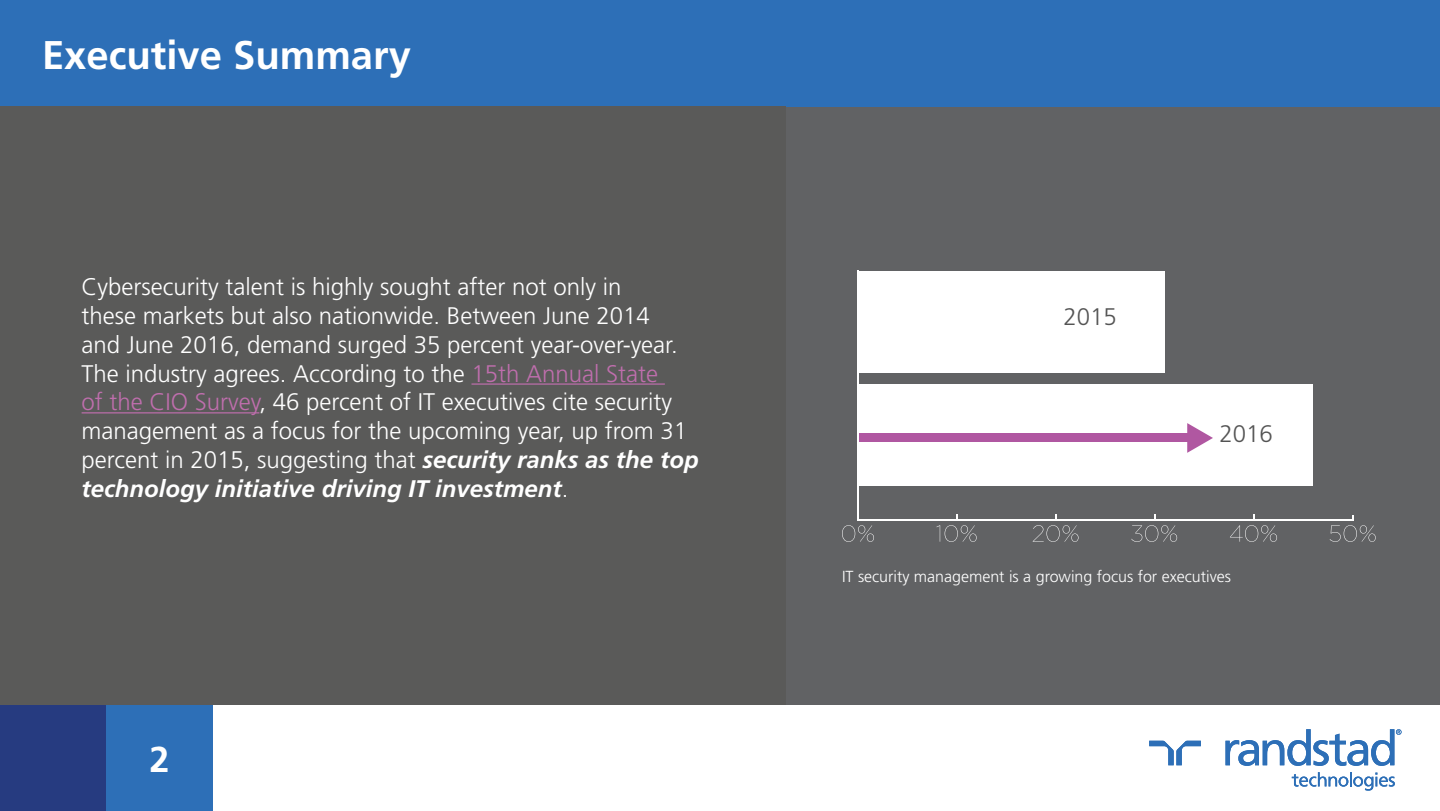
<style>
.page{position:relative;width:1440px;height:811px;background:#fff}
.page>*{position:absolute;margin:0;border:0;box-sizing:border-box;transform-origin:0 0}
.t1{font:700 40px "Frutiger";color:#fff}
.t2{font:700 36px "Frutiger";color:#fff}
.t3{font:300 24px/28.8px "Frutiger";color:#fff}
.t4{font:300 24px "Frutiger";color:#545454}
.t5{font:300 16px "Frutiger";color:#fff}
.s1{color:#bf6ead}
.s2{font-weight:700;font-style:italic}
</style>
<div class="page">
<div style="left:0;top:704px;width:106px;height:107px;background:#263b80"></div>
<svg style="left:1292px;top:772px;width:103px;height:18px"></svg>
<svg style="left:1149px;top:740px;width:52px;height:25px"></svg>
<svg style="left:1226px;top:729px;width:176px;height:37px"></svg>
<div style="left:106px;top:705px;width:107px;height:106px;background:#2d6fb7"></div>
<div style="left:0;top:0;width:1440px;height:704px;background:#616264"></div>
<div style="left:0;top:0;width:1440px;height:106px;background:#2d6fb7"></div>
<div style="left:0;top:106px;width:786px;height:598px;background:#5a5a59"></div>
<hr style="left:471px;top:383px;width:194px;height:2px;background:#bf6ead">
<hr style="left:82px;top:412px;width:177px;height:1px;background:#bf6ead">
<div style="left:858px;top:384px;width:455px;height:102px;background:#fff"></div>
<hr style="left:858px;top:519px;width:495px;height:1px;background:#fff">
<svg style="left:842px;top:513px;width:32px;height:29px"></svg>
<svg style="left:936px;top:515px;width:41px;height:27px"></svg>
<svg style="left:1033px;top:515px;width:46px;height:27px"></svg>
<svg style="left:1131px;top:515px;width:46px;height:27px"></svg>
<svg style="left:1230px;top:515px;width:47px;height:27px"></svg>
<svg style="left:1330px;top:515px;width:46px;height:27px"></svg>
<hr style="left:857px;top:271px;width:1px;height:250px;background:#fff">
<div style="left:858px;top:271px;width:307px;height:102px;background:#fff"></div>
<div style="left:859px;top:434px;width:330px;height:8px;background:#b057a1"></div>
<svg style="left:1187px;top:423px;width:26px;height:30px"></svg>
<h1 class="t1" style="left:42px;top:31px;width:371px">Executive Summary</h1>
<p class="t3" style="left:82px;top:272px;width:619px">Cybersecurity talent is highly sought after not only in<br>these markets but also nationwide. Between June 2014<br>and June 2016, demand surged 35 percent year-over-year.<br>The industry agrees. According to the <span class="s1">15th Annual State<br>of the CIO Survey</span>, 46 percent of IT executives cite security management as a focus for the upcoming year, up from 31 percent in 2015, suggesting that <span class="s2">security ranks as the top technology initiative driving IT investment</span>.</p>
<h2 class="t2" style="left:149px;top:738px;width:22px">2</h2>
<p class="t4" style="left:1064px;top:303px;width:55px">2015</p>
<p class="t4" style="left:1219px;top:419px;width:55px">2016</p>
<p class="t5" style="left:842px;top:568px;width:391px">IT security management is a growing focus for executives</p>
</div>
